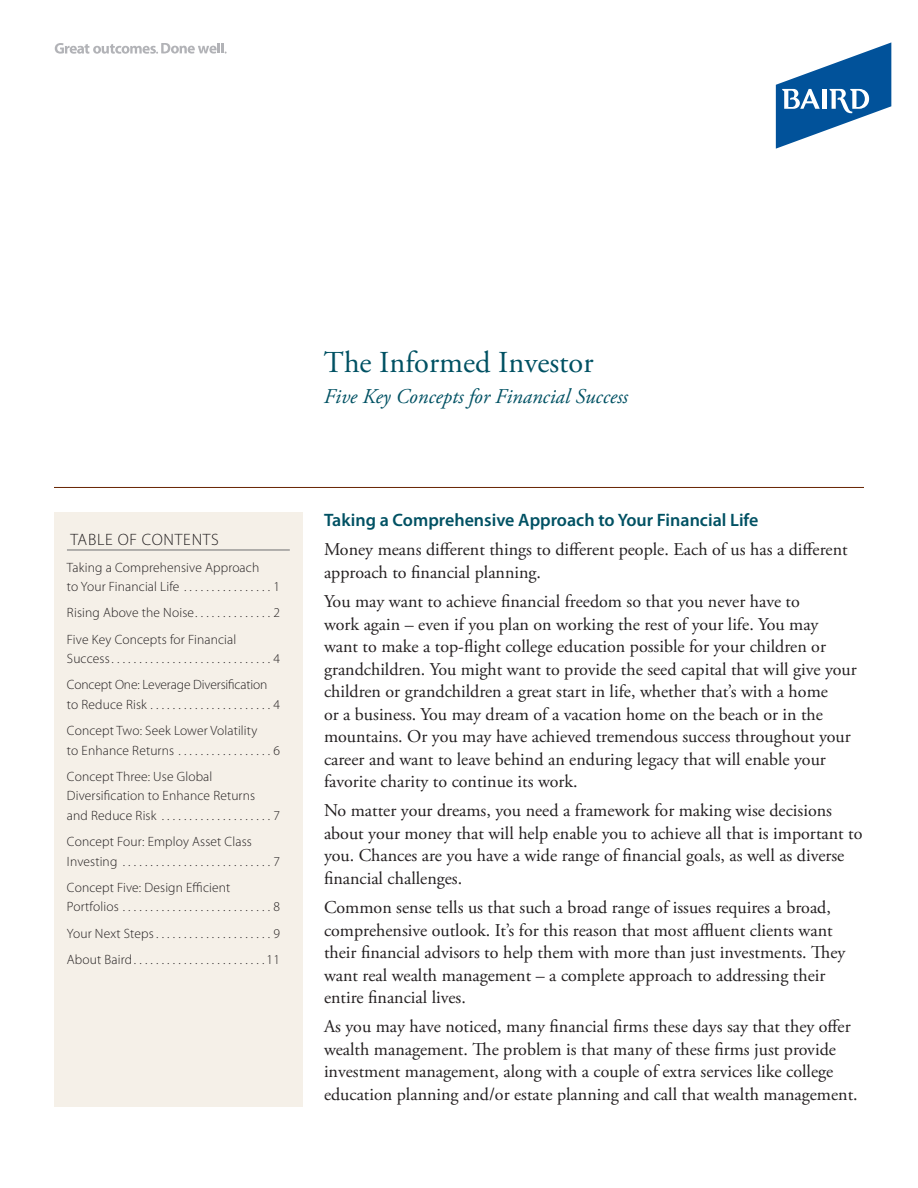
<style>
.page{position:relative;width:918px;height:1188px;background:#fff}
.page>*{position:absolute;margin:0;border:0;box-sizing:border-box;transform-origin:0 0}
.t1{font:30.3px "Adobe Garamond Pro";color:#005163}
.t2{font:italic 21px "Adobe Garamond Pro";color:#005163}
.body{font:18px/22.5px "Adobe Garamond Pro";color:#231f20}
.headline{font:600 18px "Myriad Pro";color:#005163}
.Critical_sidebar{font:300 16.5px "Myriad Pro";letter-spacing:.045em;color:#231f20}
.Critcal_Observations{font:300 13.5px/19.5px "Myriad Pro";letter-spacing:.01em;color:#231f20}
.Critcal_Observations-2{font:300 13.5px/19.5px "Myriad Pro";letter-spacing:-.01em;color:#231f20}
</style>
<div class="page">
<svg style="left:776px;top:42px;width:115px;height:107px"></svg>
<hr style="left:54px;top:487px;width:810px;height:1px;background:#672300">
<svg style="left:55px;top:43px;width:172px;height:11px"></svg>
<div style="left:54px;top:513px;width:249px;height:594px;background:#f5f0e8"></div>
<hr style="left:67px;top:550px;width:223px;height:1px;background:#6c6d70">
<p class="Critical_sidebar" style="left:70px;top:531px;width:150px">TABLE OF CONTENTS</p>
<p class="Critcal_Observations" style="left:67px;top:558px;width:215px">Taking a Comprehensive Approach<br>to Your Financial Life . . . . . . . . . . . . . . . . 1</p>
<p class="Critcal_Observations" style="left:67px;top:603px;width:215px">Rising Above the Noise . . . . . . . . . . . . . . 2</p>
<p class="Critcal_Observations" style="left:67px;top:630px;width:215px">Five Key Concepts for Financial<br>Success . . . . . . . . . . . . . . . . . . . . . . . . . . . . . 4</p>
<p class="Critcal_Observations-2" style="left:67px;top:675px;width:215px">Concept One: Leverage Diversification to Reduce Risk . . . . . . . . . . . . . . . . . . . . . . 4</p>
<p class="Critcal_Observations" style="left:67px;top:721px;width:215px">Concept Two: Seek Lower Volatility<br>to Enhance Returns . . . . . . . . . . . . . . . . . 6</p>
<p class="Critcal_Observations" style="left:67px;top:767px;width:215px">Concept Three: Use Global<br>Diversification to Enhance Returns<br>and Reduce Risk . . . . . . . . . . . . . . . . . . . . 7</p>
<p class="Critcal_Observations" style="left:67px;top:832px;width:215px">Concept Four: Employ Asset Class<br>Investing . . . . . . . . . . . . . . . . . . . . . . . . . . . 7</p>
<p class="Critcal_Observations" style="left:67px;top:878px;width:215px">Concept Five: Design Efficient<br>Portfolios . . . . . . . . . . . . . . . . . . . . . . . . . . . 8</p>
<p class="Critcal_Observations" style="left:67px;top:924px;width:215px">Your Next Steps . . . . . . . . . . . . . . . . . . . . . 9</p>
<p class="Critcal_Observations" style="left:67px;top:950px;width:215px">About Baird . . . . . . . . . . . . . . . . . . . . . . . 11</p>
<p class="t1" style="left:324px;top:344px;width:271px">The Informed Investor</p>
<p class="t2" style="left:324px;top:384px;width:306px">Five Key Concepts for Financial Success</p>
<p class="headline" style="left:324px;top:510px;width:436px">Taking a Comprehensive Approach to Your Financial Life</p>
<p class="body" style="left:324px;top:539px;width:525px">Money means different things to different people. Each of us has a different approach to financial planning.</p>
<p class="body" style="left:324px;top:591px;width:534px">You may want to achieve financial freedom so that you never have to<br>work again – even if you plan on working the rest of your life. You may want to make a top-flight college education possible for your children or grandchildren. You might want to provide the seed capital that will give your children or grandchildren a great start in life, whether that’s with a home<br>or a business. You may dream of a vacation home on the beach or in the mountains. Or you may have achieved tremendous success throughout your career and want to leave behind an enduring legacy that will enable your favorite charity to continue its work.</p>
<p class="body" style="left:324px;top:800px;width:540px">No matter your dreams, you need a framework for making wise decisions about your money that will help enable you to achieve all that is important to you. Chances are you have a wide range of financial goals, as well as diverse financial challenges.</p>
<p class="body" style="left:324px;top:897px;width:523px">Common sense tells us that such a broad range of issues requires a broad, comprehensive outlook. It’s for this reason that most affluent clients want their financial advisors to help them with more than just investments. They want real wealth management – a complete approach to addressing their entire financial lives.</p>
<p class="body" style="left:324px;top:1016px;width:535px">As you may have noticed, many financial firms these days say that they offer wealth management. The problem is that many of these firms just provide investment management, along with a couple of extra services like college education planning and/or estate planning and call that wealth management.</p>
</div>
